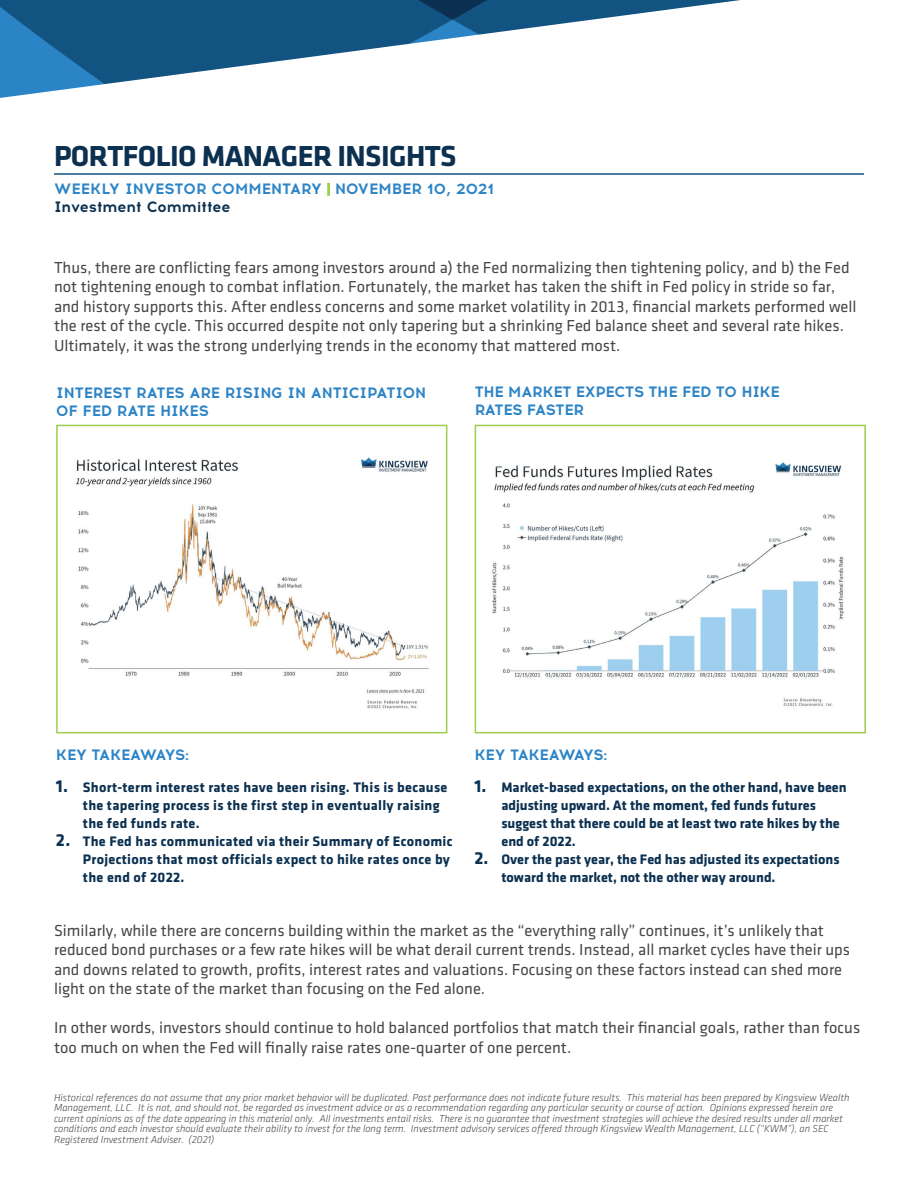
<style>
.page{position:relative;width:918px;height:1188px;background:#fff}
.page>*{position:absolute;margin:0;border:0;box-sizing:border-box;transform-origin:0 0}
.t1{font:700 30px "Klavika";letter-spacing:-.02em;color:#0b3050}
.t2{font:16.5px/19.5px "Klavika Regular TF";color:#474748}
.t3{font:700 15px/18px "Acrom";letter-spacing:-.01em;color:#2c84c6}
.t4{font:700 15px "Acrom";letter-spacing:-.03em;color:#2c84c6}
.t5{font:700 14.25px/18px "Klavika";color:#0b3050}
.t6{font:700 14.25px/18px "Klavika";letter-spacing:.02em;color:#0b3050}
.t7{font:italic 300 10.5px/10.5px "Klavika";color:#474748}
.s1{color:#fff}
.s2{color:#0a2f50}
.s3{font-size:18px}
</style>
<div class="page">
<img style="left:0;top:0;width:740px;height:98px">
<hr style="left:54px;top:173px;width:810px;height:2px;background:#0e5282">
<div style="left:56px;top:425px;width:391px;height:308px;background:#fff;border:2px solid #9fcd4d"></div>
<div style="left:475px;top:425px;width:391px;height:308px;background:#fff;border:2px solid #9fcd4d"></div>
<img style="left:75px;top:444px;width:370px;height:274px">
<img style="left:492px;top:462px;width:352px;height:245px">
<h1 class="t1" style="left:54px;top:139px;width:404px">PORTFOLIO MANAGER INSIGHTS</h1>
<p class="t3" style="left:54px;top:180px;width:441px">WEEKLY INVESTOR COMMENTARY <span class="s1">|</span> NOVEMBER 10, 2021<br><span class="s2">Investment Committee</span></p>
<p class="t2" style="left:54px;top:258px;width:804px">Thus, there are conflicting fears among investors around a) the Fed normalizing then tightening policy, and b) the Fed not tightening enough to combat inflation. Fortunately, the market has taken the shift in Fed policy in stride so far, and history supports this. After endless concerns and some market volatility in 2013, financial markets performed well the rest of the cycle. This occurred despite not only tapering but a shrinking Fed balance sheet and several rate hikes.<br>Ultimately, it was the strong underlying trends in the economy that mattered most.</p>
<p class="t3" style="left:56px;top:384px;width:372px">INTEREST RATES ARE RISING IN ANTICIPATION<br>OF FED RATE HIKES</p>
<p class="t3" style="left:475px;top:383px;width:307px">THE MARKET EXPECTS THE FED TO HIKE<br>RATES FASTER</p>
<p class="t4" style="left:56px;top:744px;width:135px">KEY TAKEAWAYS:</p>
<p class="t4" style="left:474px;top:744px;width:135px">KEY TAKEAWAYS:</p>
<p class="t6" style="left:83px;top:778px;width:366px;text-indent:-27px"><span class="s3">1.</span> Short-term interest rates have been rising. This is because the tapering process is the first step in eventually raising the fed funds rate.</p>
<p class="t6" style="left:83px;top:832px;width:371px;text-indent:-27px"><span class="s3">2.</span> The Fed has communicated via their Summary of Economic<br>Projections that most officials expect to hike rates once by the end of 2022.</p>
<p class="t5" style="left:501px;top:778px;width:347px;text-indent:-27px"><span class="s3">1.</span> Market-based expectations, on the other hand, have been adjusting upward. At the moment, fed funds futures suggest that there could be at least two rate hikes by the end of 2022.</p>
<p class="t5" style="left:501px;top:850px;width:340px;text-indent:-27px"><span class="s3">2.</span> Over the past year, the Fed has adjusted its expectations toward the market, not the other way around.</p>
<p class="t2" style="left:54px;top:921px;width:798px">Similarly, while there are concerns building within the market as the “everything rally” continues, it’s unlikely that reduced bond purchases or a few rate hikes will be what derail current trends. Instead, all market cycles have their ups and downs related to growth, profits, interest rates and valuations. Focusing on these factors instead can shed more light on the state of the market than focusing on the Fed alone.</p>
<p class="t2" style="left:54px;top:1018px;width:808px">In other words, investors should continue to hold balanced portfolios that match their financial goals, rather than focus too much on when the Fed will finally raise rates one-quarter of one percent.</p>
<p class="t7" style="left:54px;top:1092px;width:797px">Historical references do not assume that any prior market behavior will be duplicated. Past performance does not indicate future results. This material has been prepared by Kingsview Wealth Management, LLC. It is not, and should not, be regarded as investment advice or as a recommendation regarding any particular security or course of action. Opinions expressed herein are current opinions as of the date appearing in this material only. All investments entail risks. There is no guarantee that investment strategies will achieve the desired results under all market conditions and each investor should evaluate their ability to invest for the long term. Investment advisory services offered through Kingsview Wealth Management, LLC (“KWM”), an SEC Registered Investment Adviser. (2021)</p>
</div>
